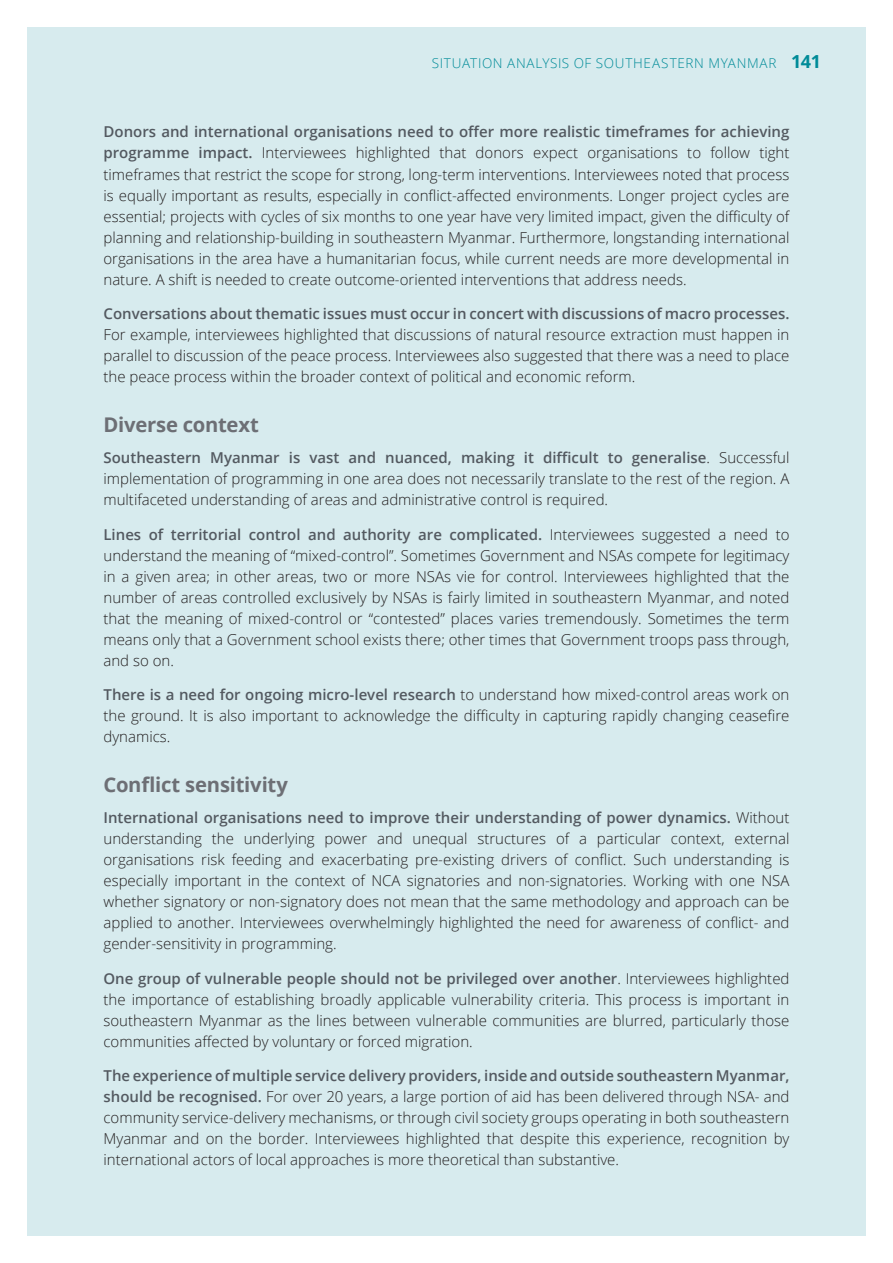
<style>
.page{position:relative;width:893px;height:1263px;background:#fff}
.page>*{position:absolute;margin:0;border:0;box-sizing:border-box;transform-origin:0 0}
.t1{font:700 20.25px "Open Sans";letter-spacing:-.01em;color:#6d6f75}
.t2{font:300 15px/21px "Open Sans";color:#231f20;text-align:justify}
.t3{font:600 15px "Open Sans";color:#535960}
.t4{font:300 13.5px "Open Sans";letter-spacing:.05em;color:#008b98}
.s1{font-weight:700;font-size:18px}
.s2{font-weight:600;color:#535960}
</style>
<div class="page">
<div style="left:27px;top:27px;width:839px;height:1209px;background:#d7ebee"></div>
<p class="t4" style="left:432px;top:54px;width:391px">SITUATION ANALYSIS OF SOUTHEASTERN MYANMAR <span class="s1">141</span></p>
<p class="t2" style="left:104px;top:121px;width:687px"><span class="s2">Donors and international organisations need to offer more realistic timeframes for achieving programme impact.</span> Interviewees highlighted that donors expect organisations to follow tight timeframes that restrict the scope for strong, long-term interventions. Interviewees noted that process is equally important as results, especially in conflict-affected environments. Longer project cycles are essential; projects with cycles of six months to one year have very limited impact, given the difficulty of planning and relationship-building in southeastern Myanmar. Furthermore, longstanding international organisations in the area have a humanitarian focus, while current needs are more developmental in nature. A shift is needed to create outcome-oriented interventions that address needs.</p>
<p class="t3" style="left:104px;top:303px;width:687px">Conversations about thematic issues must occur in concert with discussions of macro processes.</p>
<p class="t2" style="left:104px;top:324px;width:687px">For example, interviewees highlighted that discussions of natural resource extraction must happen in parallel to discussion of the peace process. Interviewees also suggested that there was a need to place the peace process within the broader context of political and economic reform.</p>
<h1 class="t1" style="left:104px;top:410px;width:157px">Diverse context</h1>
<p class="t2" style="left:104px;top:447px;width:687px"><span class="s2">Southeastern Myanmar is vast and nuanced, making it difficult to generalise</span>. Successful implementation of programming in one area does not necessarily translate to the rest of the region. A multifaceted understanding of areas and administrative control is required.</p>
<p class="t2" style="left:104px;top:523px;width:687px"><span class="s2">Lines of territorial control and authority are complicated.</span> Interviewees suggested a need to understand the meaning of “mixed-control”. Sometimes Government and NSAs compete for legitimacy in a given area; in other areas, two or more NSAs vie for control. Interviewees highlighted that the number of areas controlled exclusively by NSAs is fairly limited in southeastern Myanmar, and noted that the meaning of mixed-control or “contested” places varies tremendously. Sometimes the term means only that a Government school exists there; other times that Government troops pass through, and so on.</p>
<p class="t2" style="left:104px;top:684px;width:687px"><span class="s2">There is a need for ongoing micro-level research</span> to understand how mixed-control areas work on the ground. It is also important to acknowledge the difficulty in capturing rapidly changing ceasefire dynamics.</p>
<h1 class="t1" style="left:104px;top:770px;width:186px">Conflict sensitivity</h1>
<p class="t2" style="left:104px;top:807px;width:687px"><span class="s2">International organisations need to improve their understanding of power dynamics.</span> Without understanding the underlying power and unequal structures of a particular context, external organisations risk feeding and exacerbating pre-existing drivers of conflict. Such understanding is especially important in the context of NCA signatories and non-signatories. Working with one NSA whether signatory or non-signatory does not mean that the same methodology and approach can be applied to another. Interviewees overwhelmingly highlighted the need for awareness of conflict- and gender-sensitivity in programming.</p>
<p class="t2" style="left:104px;top:967px;width:687px"><span class="s2">One group of vulnerable people should not be privileged over another</span>. Interviewees highlighted the importance of establishing broadly applicable vulnerability criteria. This process is important in southeastern Myanmar as the lines between vulnerable communities are blurred, particularly those communities affected by voluntary or forced migration.</p>
<p class="t2" style="left:104px;top:1065px;width:687px"><span class="s2">The experience of multiple service delivery providers, inside and outside southeastern Myanmar, should be recognised.</span> For over 20 years, a large portion of aid has been delivered through NSA- and community service-delivery mechanisms, or through civil society groups operating in both southeastern Myanmar and on the border. Interviewees highlighted that despite this experience, recognition by international actors of local approaches is more theoretical than substantive.</p>
</div>
